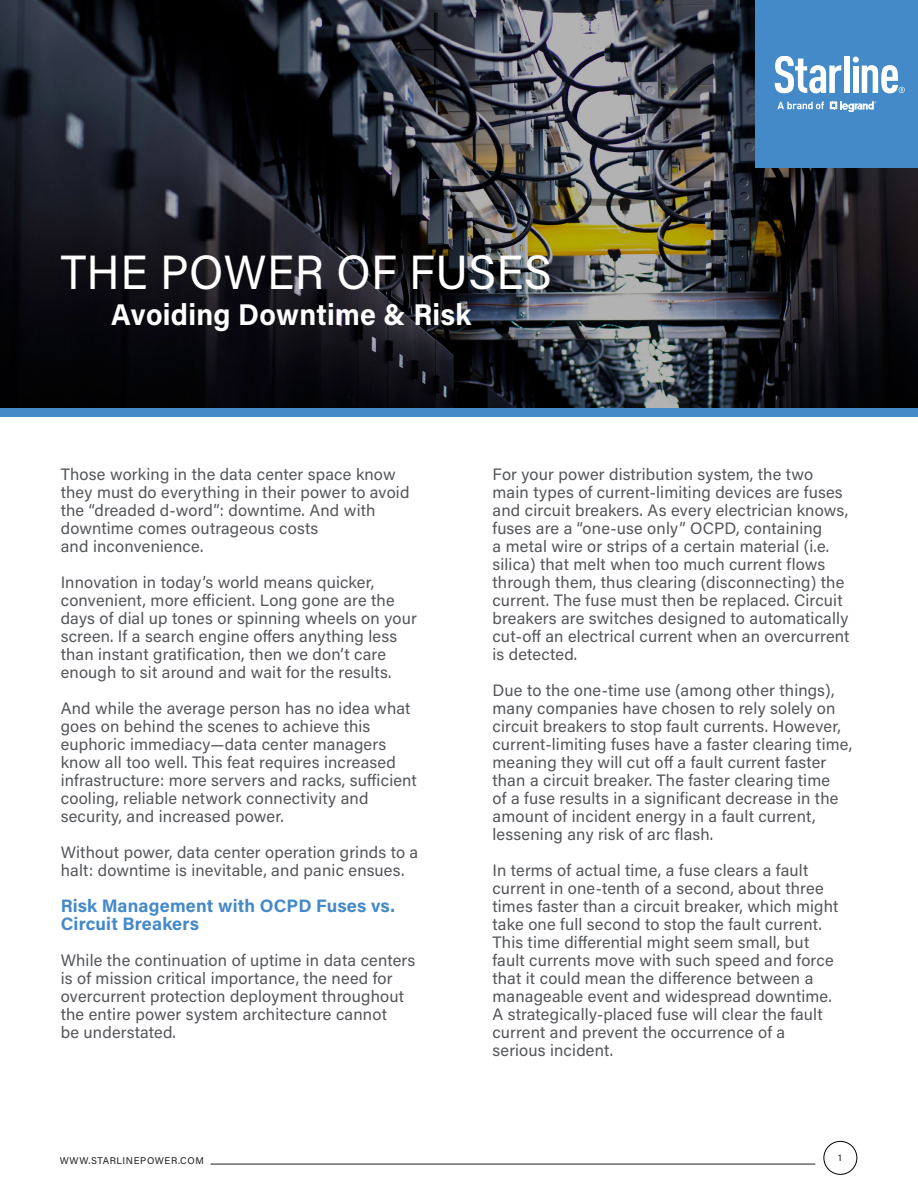
<style>
.page{position:relative;width:918px;height:1188px;background:#fff}
.page>*{position:absolute;margin:0;border:0;box-sizing:border-box;transform-origin:0 0}
.Fact_Sheet_Title{font:48px "Acumin Pro";letter-spacing:.01em;color:#fff;scale:.95 1}
.Fact_Sheet_Title-2{font:700 30px "Acumin Pro";letter-spacing:.01em;color:#fff;scale:.95 1}
.Fact_Sheet_Body{font:700 18px/18px "Acumin Pro";letter-spacing:.01em;color:#4489c8}
.Fact_Sheet_Body-2{font:16.5px/18px "Acumin Pro";letter-spacing:.01em;color:#54565a}
.Divisioni{font:9.75px "Acumin Pro";letter-spacing:.06em;color:#231f20}
.Numero_pagina{font:9.75px "Acumin Pro";color:#231f20}
</style>
<div class="page">
<img style="left:0;top:0;width:918px;height:408px">
<div style="left:756px;top:0;width:162px;height:168px;background:#4489c8"></div>
<svg style="left:830px;top:101px;width:46px;height:10px"></svg>
<svg style="left:777px;top:102px;width:47px;height:7px"></svg>
<svg style="left:775px;top:57px;width:66px;height:36px"></svg>
<div style="left:844px;top:57px;width:6px;height:36px;background:#fff"></div>
<svg style="left:853px;top:57px;width:52px;height:36px"></svg>
<hr style="left:211px;top:1164px;width:604px;height:1px;background:#231f20">
<div style="left:824px;top:1141px;width:33px;height:34px;border:1px solid #000;border-radius:50%"></div>
<div style="left:0;top:408px;width:918px;height:9px;background:#4489c8"></div>
<p class="Fact_Sheet_Title" style="left:61px;top:239px;width:519px">THE POWER OF FUSES</p>
<p class="Fact_Sheet_Title-2" style="left:111px;top:294px;width:381px">Avoiding Downtime &amp; Risk</p>
<p class="Fact_Sheet_Body-2" style="left:61px;top:464px;width:350px">Those working in the data center space know they must do everything in their power to avoid the “dreaded d-word”: downtime. And with downtime comes outrageous costs</p>
<p class="Fact_Sheet_Body-2" style="left:61px;top:536px;width:144px">and inconvenience.</p>
<p class="Fact_Sheet_Body-2" style="left:61px;top:572px;width:358px">Innovation in today’s world means quicker, convenient, more efficient. Long gone are the days of dial up tones or spinning wheels on your screen. If a search engine offers anything less than instant gratification, then we don’t care enough to sit around and wait for the results.</p>
<p class="Fact_Sheet_Body-2" style="left:61px;top:698px;width:358px">And while the average person has no idea what goes on behind the scenes to achieve this euphoric immediacy—data center managers know all too well. This feat requires increased infrastructure: more servers and racks, sufficient cooling, reliable network connectivity and security, and increased power.</p>
<p class="Fact_Sheet_Body-2" style="left:61px;top:842px;width:359px">Without power, data center operation grinds to a halt: downtime is inevitable, and panic ensues.</p>
<p class="Fact_Sheet_Body" style="left:61px;top:896px;width:336px">Risk Management with OCPD Fuses vs.<br>Circuit Breakers</p>
<p class="Fact_Sheet_Body-2" style="left:61px;top:950px;width:356px">While the continuation of uptime in data centers is of mission critical importance, the need for overcurrent protection deployment throughout the entire power system architecture cannot</p>
<p class="Fact_Sheet_Body-2" style="left:61px;top:1022px;width:117px">be understated.</p>
<p class="Fact_Sheet_Body-2" style="left:493px;top:464px;width:358px">For your power distribution system, the two main types of current-limiting devices are fuses and circuit breakers. As every electrician knows, fuses are a “one-use only” OCPD, containing<br>a metal wire or strips of a certain material (i.e. silica) that melt when too much current flows through them, thus clearing (disconnecting) the current. The fuse must then be replaced. Circuit breakers are switches designed to automatically cut-off an electrical current when an overcurrent is detected.</p>
<p class="Fact_Sheet_Body-2" style="left:493px;top:680px;width:361px">Due to the one-time use (among other things), many companies have chosen to rely solely on circuit breakers to stop fault currents. However, current-limiting fuses have a faster clearing time, meaning they will cut off a fault current faster than a circuit breaker. The faster clearing time<br>of a fuse results in a significant decrease in the amount of incident energy in a fault current, lessening any risk of arc flash.</p>
<p class="Fact_Sheet_Body-2" style="left:493px;top:860px;width:347px">In terms of actual time, a fuse clears a fault current in one-tenth of a second, about three times faster than a circuit breaker, which might take one full second to stop the fault current.<br>This time differential might seem small, but fault currents move with such speed and force that it could mean the difference between a manageable event and widespread downtime.<br>A strategically-placed fuse will clear the fault current and prevent the occurrence of a</p>
<p class="Fact_Sheet_Body-2" style="left:493px;top:1040px;width:122px">serious incident.</p>
<p class="Divisioni" style="left:60px;top:1154px;width:146px">WWW.STARLINEPOWER.COM</p>
<p class="Numero_pagina" style="left:838px;top:1151px;width:5px">1</p>
</div>
